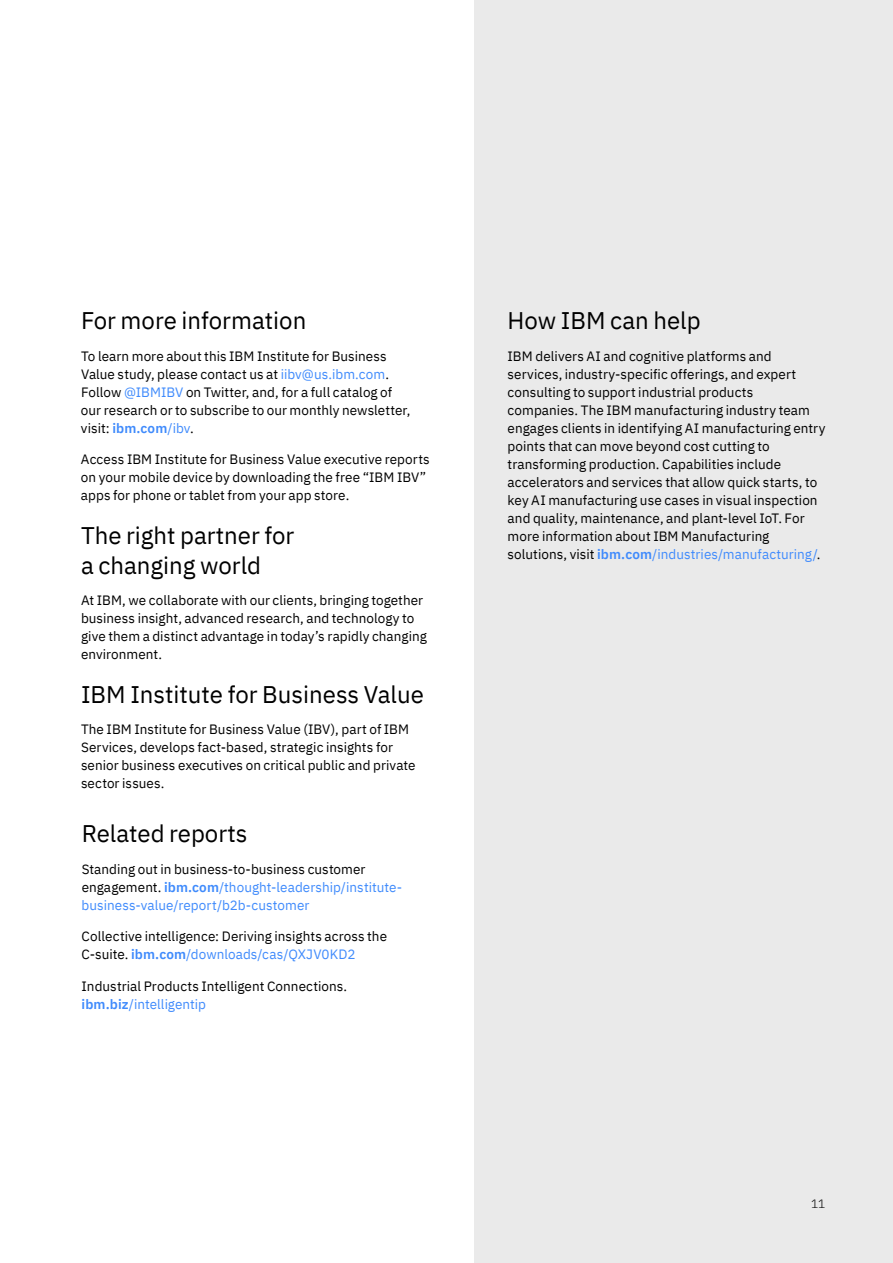
<style>
.page{position:relative;width:893px;height:1263px;background:#fff}
.page>*{position:absolute;margin:0;border:0;box-sizing:border-box;transform-origin:0 0}
.t1{font:24px/30px "IBM Plex Sans";color:#000}
.t2{font:13.5px/18px "IBM Plex Sans";letter-spacing:.005em;color:#000}
.t3{font:13.5px/18px "IBM Plex Sans";letter-spacing:.005em;color:#408bfc}
.t4{font:300 12px "IBM Plex Sans";color:#000}
.s1{color:#408bfc}
.s2{font-weight:600;color:#408bfc}
.s3{color:#000}
.s4{font-weight:600}
</style>
<div class="page">
<div style="left:473px;top:0;width:420px;height:1263px;background:#eaeaea"></div>
<h1 class="t1" style="left:81px;top:304px;width:227px">For more information</h1>
<p class="t2" style="left:81px;top:346px;width:331px">To learn more about this IBM Institute for Business Value study, please contact us at <span class="s1">iibv@us.ibm.com</span>.<br>Follow <span class="s1">@IBMIBV</span> on Twitter, and, for a full catalog of our research or to subscribe to our monthly newsletter, visit: <span class="s2">ibm.com</span><span class="s1">/ibv</span>.</p>
<p class="t2" style="left:81px;top:449px;width:350px">Access IBM Institute for Business Value executive reports on your mobile device by downloading the free “IBM IBV” apps for phone or tablet from your app store.</p>
<h1 class="t1" style="left:81px;top:518px;width:215px">The right partner for a changing world</h1>
<p class="t2" style="left:81px;top:590px;width:347px">At IBM, we collaborate with our clients, bringing together business insight, advanced research, and technology to give them a distinct advantage in today’s rapidly changing environment.</p>
<h1 class="t1" style="left:81px;top:677px;width:344px">IBM Institute for Business Value</h1>
<p class="t2" style="left:81px;top:719px;width:336px">The IBM Institute for Business Value (IBV), part of IBM Services, develops fact-based, strategic insights for senior business executives on critical public and private sector issues.</p>
<h1 class="t1" style="left:82px;top:817px;width:167px">Related reports</h1>
<p class="t3" style="left:82px;top:859px;width:322px"><span class="s3">Standing out in business-to-business customer engagement.</span> <span class="s4">ibm.com</span>/thought-leadership/institute&shy;business-value/report/b2b-customer</p>
<p class="t2" style="left:82px;top:926px;width:307px">Collective intelligence: Deriving insights across the<br>C-suite. <span class="s2">ibm.com</span><span class="s1">/downloads/cas/QXJV0KD2</span></p>
<p class="t2" style="left:82px;top:976px;width:267px">Industrial Products Intelligent Connections. <span class="s2">ibm.biz</span><span class="s1">/intelligentip</span></p>
<h1 class="t1" style="left:508px;top:304px;width:195px">How IBM can help</h1>
<p class="t2" style="left:508px;top:346px;width:319px">IBM delivers AI and cognitive platforms and services, industry-specific offerings, and expert consulting to support industrial products companies. The IBM manufacturing industry team engages clients in identifying AI manufacturing entry points that can move beyond cost cutting to transforming production. Capabilities include accelerators and services that allow quick starts, to key AI manufacturing use cases in visual inspection and quality, maintenance, and plant-level IoT. For more information about IBM Manufacturing solutions, visit <span class="s2">ibm.com</span><span class="s1">/industries/manufacturing/</span>.</p>
<p class="t4" style="left:811px;top:1195px;width:16px">11</p>
</div>
